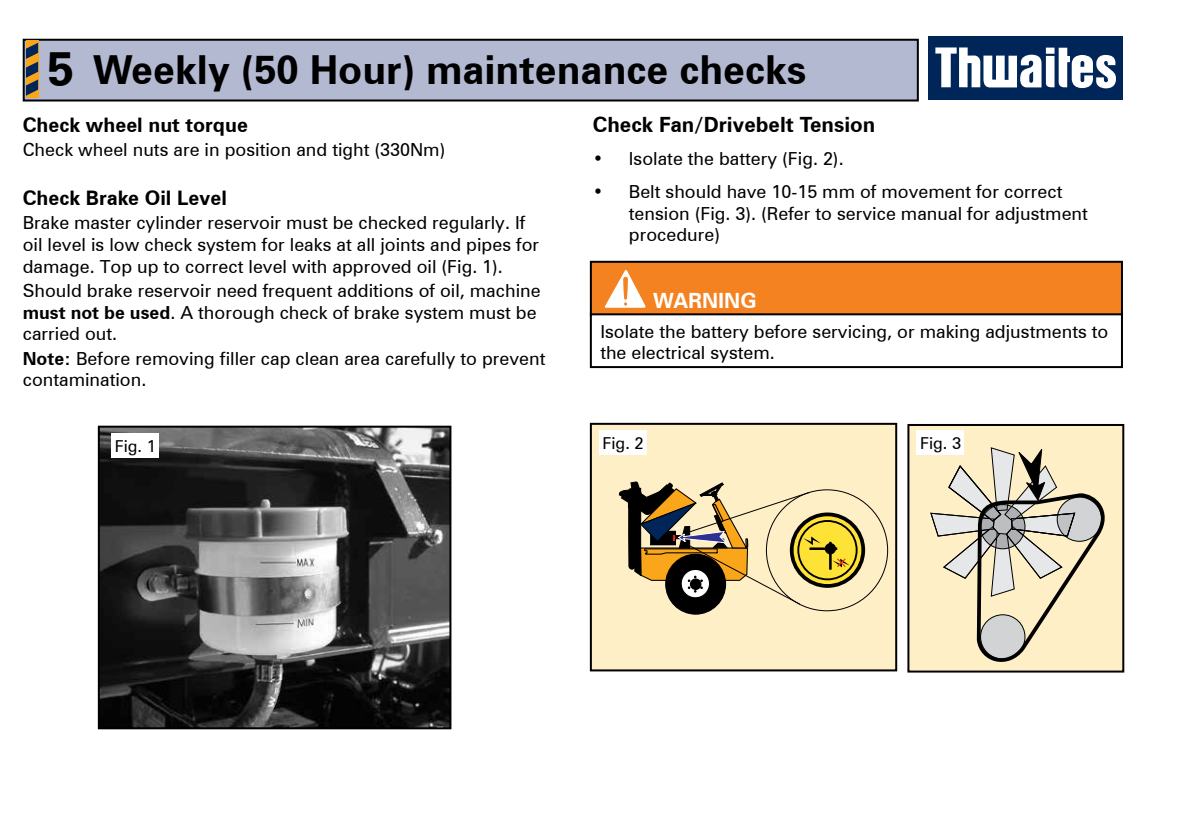
<style>
.page{position:relative;width:1191px;height:840px;background:#fff}
.page>*{position:absolute;margin:0;border:0;box-sizing:border-box;transform-origin:0 0}
.t1{font:700 40px "Zurich BT";color:#000}
.t2{font:700 21px "Zurich BT";color:#000}
.t3{font:700 21px "Zurich BT";color:#fff}
.t4{font:700 20px "Zurich BT";color:#000}
.t5{font:18px/21.6px "Zurich BT";color:#000}
.t6{font:16.4px "Zurich BT";color:#000}
.s1{font-size:48px}
.s2{font-weight:700}
</style>
<div class="page">
<div style="left:24px;top:40px;width:894px;height:60px;background:#b2b9d1"></div>
<div style="left:23px;top:39px;width:895px;height:62px;border:2px solid #000"></div>
<div style="left:928px;top:36px;width:194px;height:63px;background:#002659"></div>
<svg style="left:935px;top:47px;width:181px;height:41px"></svg>
<div style="left:26px;top:40px;width:12px;height:58px;background:#faa61a"></div>
<svg style="left:26px;top:43px;width:12px;height:53px"></svg>
<div style="left:908px;top:424px;width:215px;height:247px;background:#ffefc6"></div>
<div style="left:907px;top:423px;width:217px;height:249px;border:2px solid #000"></div>
<img style="left:101px;top:428px;width:347px;height:298px">
<div style="left:98px;top:425px;width:353px;height:304px;border:2px solid #000"></div>
<div style="left:591px;top:423px;width:305px;height:247px;background:#ffefc6"></div>
<div style="left:590px;top:422px;width:307px;height:249px;border:2px solid #000"></div>
<div style="left:665px;top:554px;width:60px;height:59px;background:#000;border-radius:50%"></div>
<svg style="left:790px;top:512px;width:75px;height:75px"></svg>
<svg style="left:793px;top:516px;width:68px;height:67px"></svg>
<svg style="left:618px;top:481px;width:232px;height:124px"></svg>
<div style="left:797px;top:519px;width:60px;height:61px;border:2px solid #000;border-radius:50%"></div>
<svg style="left:930px;top:447px;width:175px;height:215px"></svg>
<div style="left:591px;top:262px;width:531px;height:53px;background:#f58220"></div>
<svg style="left:605px;top:270px;width:40px;height:37px"></svg>
<div style="left:590px;top:261px;width:533px;height:55px;border:2px solid #000"></div>
<div style="left:590px;top:313px;width:533px;height:55px;border:2px solid #000"></div>
<div style="left:111px;top:433px;width:48px;height:25px;background:#fff"></div>
<div style="left:599px;top:430px;width:47px;height:25px;background:#fff"></div>
<div style="left:916px;top:430px;width:48px;height:25px;background:#fff"></div>
<h1 class="t1" style="left:47px;top:40px;width:760px"><span class="s1">5</span> Weekly (50 Hour) maintenance checks</h1>
<p class="t4" style="left:23px;top:110px;width:227px">Check wheel nut torque</p>
<p class="t5" style="left:23px;top:138px;width:424px">Check wheel nuts are in position and tight (330Nm)</p>
<p class="t4" style="left:23px;top:183px;width:206px">Check Brake Oil Level</p>
<p class="t5" style="left:23px;top:211px;width:518px">Brake master cylinder reservoir must be checked regularly. If oil level is low check system for leaks at all joints and pipes for damage. Top up to correct level with approved oil (Fig. 1).</p>
<p class="t5" style="left:23px;top:279px;width:519px">Should brake reservoir need frequent additions of oil, machine <span class="s2">must not be used</span>. A thorough check of brake system must be carried out.</p>
<p class="t5" style="left:23px;top:346px;width:524px"><span class="s2">Note:</span> Before removing filler cap clean area carefully to prevent contamination.</p>
<p class="t2" style="left:593px;top:109px;width:284px">Check Fan/Drivebelt Tension</p>
<p class="t5" style="left:593px;top:147px;width:252px">• Isolate the battery (Fig. 2).</p>
<p class="t5" style="left:629px;top:180px;width:460px;text-indent:-36px">• Belt should have 10-15 mm of movement for correct tension (Fig. 3). (Refer to service manual for adjustment procedure)</p>
<p class="t3" style="left:653px;top:285px;width:105px">WARNING</p>
<p class="t5" style="left:600px;top:319px;width:509px">Isolate the battery before servicing, or making adjustments to the electrical system.</p>
<p class="t6" style="left:115px;top:434px;width:43px">Fig. 1</p>
<p class="t6" style="left:602px;top:431px;width:43px">Fig. 2</p>
<p class="t6" style="left:920px;top:431px;width:43px">Fig. 3</p>
</div>
